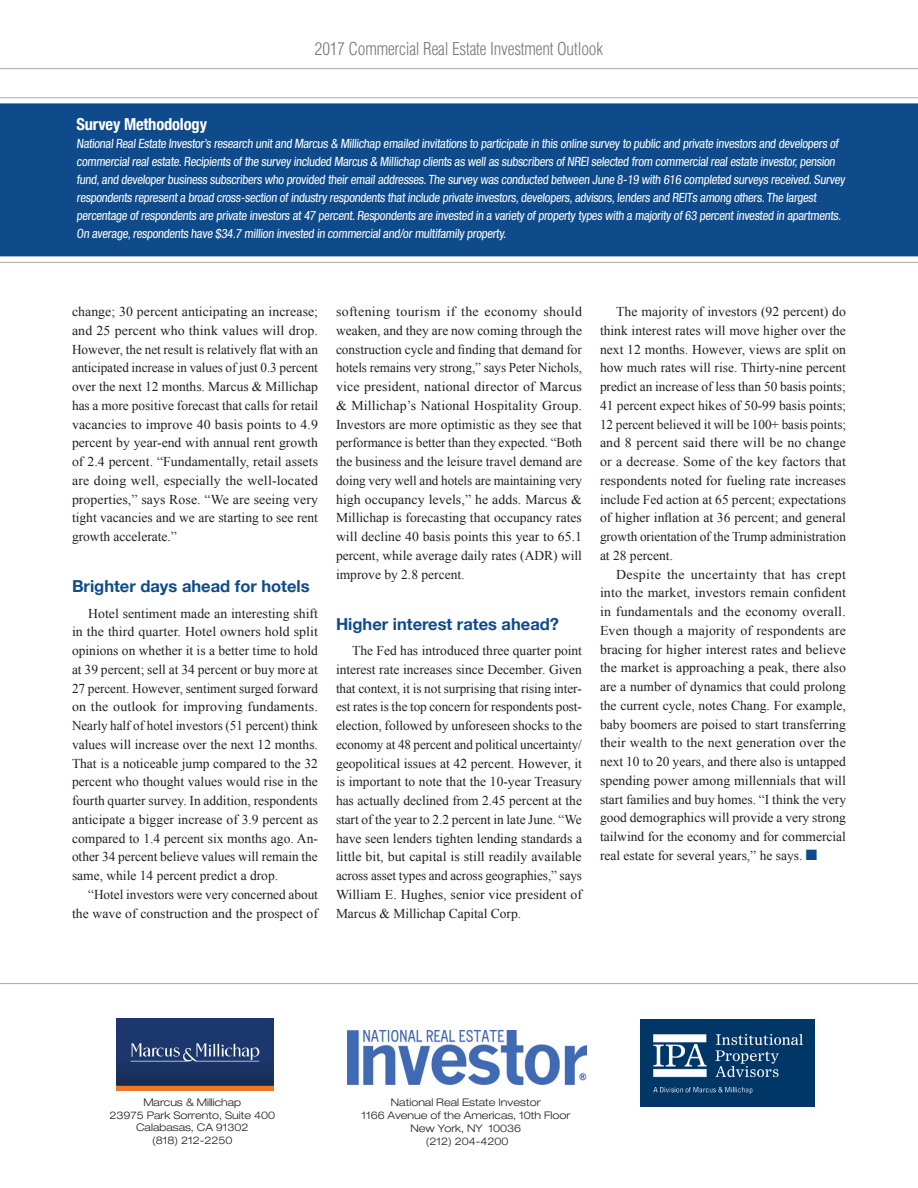
<style>
.page{position:relative;width:918px;height:1188px;background:#fff}
.page>*{position:absolute;margin:0;border:0;box-sizing:border-box;transform-origin:0 0}
.t1{font:300 condensed 17.25px "Helvetica";letter-spacing:-.01em;color:#76787b}
.section_headlines{font:700 16.5px "Helvetica Neue";color:#0f4b8b}
.t2{font:700 condensed 16.5px "Helvetica Neue";letter-spacing:-.01em;color:#fff}
.Main_Paragraphs{font:13.5px/18.8px "Times New Roman";color:#231f20;text-align:justify}
.t3{font:condensed 12.75px/18px "Helvetica Neue";color:#fff}
.bottom_names{font:300 expanded 10.5px "Helvetica Neue";color:#231f20}
.s1{color:#0f4b8b}
</style>
<div class="page">
<hr style="left:0;top:68px;width:918px;height:1px;background:#a8a9ad">
<hr style="left:0;top:983px;width:918px;height:1px;background:#a8a9ad">
<img style="left:348px;top:1031px;width:238px;height:54px">
<img style="left:641px;top:1020px;width:173px;height:86px">
<img style="left:117px;top:1019px;width:157px;height:71px">
<div style="left:0;top:103px;width:918px;height:153px;background:#0f4b8b"></div>
<hr style="left:0;top:262px;width:918px;height:1px;background:#a8a9ad">
<hr style="left:0;top:97px;width:918px;height:1px;background:#a8a9ad">
<p class="t1" style="left:315px;top:38px;width:290px">2017 Commercial Real Estate Investment Outlook</p>
<p class="t2" style="left:76px;top:110px;width:132px">Survey Methodology</p>
<p class="t3" style="left:76px;top:134px;width:772px">National Real Estate Investor’s research unit and Marcus &amp; Millichap emailed invitations to participate in this online survey to public and private investors and developers of commercial real estate.Recipients of the survey included Marcus &amp; Millichap clients as well as subscribers of NREI selected from commercial real estate investor,pension fund,and developer business subscribers who provided their email addresses.The survey was conducted between June 8-19 with 616 completed surveys received.Survey respondents represent a broad cross-section of industry respondents that include private investors,developers,advisors,lenders and REITs among others.The largest percentage of respondents are private investors at 47 percent.Respondents are invested in a variety of property types with a majority of 63 percent invested in apartments.<br>On average,respondents have $34.7 million invested in commercial and/or multifamily property.</p>
<p class="Main_Paragraphs" style="left:72px;top:302px;width:248px">change; 30 percent anticipating an increase; and 25 percent who think values will drop.<br>However, the net result is relatively flat with an anticipated increase in values of just 0.3 percent over the next 12 months. Marcus &amp; Millichap has a more positive forecast that calls for retail vacancies to improve 40 basis points to 4.9 percent by year-end with annual rent growth of 2.4 percent. “Fundamentally, retail assets are doing well, especially the well-located properties,” says Rose. “We are seeing very tight vacancies and we are starting to see rent growth accelerate.”</p>
<p class="section_headlines" style="left:72px;top:573px;width:239px">Brighter days ahead for hotels</p>
<p class="Main_Paragraphs" style="left:72px;top:603px;width:248px;text-indent:16px">Hotel sentiment made an interesting shift in the third quarter. Hotel owners hold split opinions on whether it is a better time to hold at 39 percent; sell at 34 percent or buy more at 27 percent. However, sentiment surged forward on the outlook for improving fundaments.<br>Nearly half of hotel investors (51 percent) think values will increase over the next 12 months.<br>That is a noticeable jump compared to the 32 percent who thought values would rise in the fourth quarter survey. In addition, respondents anticipate a bigger increase of 3.9 percent as compared to 1.4 percent six months ago. An&shy;other 34 percent believe values will remain the same, while 14 percent predict a drop.</p>
<p class="Main_Paragraphs" style="left:72px;top:885px;width:248px;text-align:right">“Hotel investors were very concerned about the wave of construction and the prospect of</p>
<p class="Main_Paragraphs" style="left:336px;top:302px;width:248px">softening tourism if the economy should weaken, and they are now coming through the construction cycle and finding that demand for hotels remains very strong,” says Peter Nichols, vice president, national director of Marcus &amp; Millichap’s National Hospitality Group.<br>Investors are more optimistic as they see that performance is better than they expected. “Both the business and the leisure travel demand are doing very well and hotels are maintaining very high occupancy levels,” he adds. Marcus &amp; Millichap is forecasting that occupancy rates will decline 40 basis points this year to 65.1 percent, while average daily rates (ADR) will improve by 2.8 percent.</p>
<p class="section_headlines" style="left:336px;top:611px;width:225px">Higher interest rates ahead?</p>
<p class="Main_Paragraphs" style="left:336px;top:641px;width:248px;text-indent:16px">The Fed has introduced three quarter point interest rate increases since December. Given that context, it is not surprising that rising inter&shy;est rates is the top concern for respondents post&shy;election, followed by unforeseen shocks to the economy at 48 percent and political uncertainty/ geopolitical issues at 42 percent. However, it is important to note that the 10-year Treasury has actually declined from 2.45 percent at the start of the year to 2.2 percent in late June. “We have seen lenders tighten lending standards a little bit, but capital is still readily available across asset types and across geographies,” says William E. Hughes, senior vice president of Marcus &amp; Millichap Capital Corp.</p>
<p class="Main_Paragraphs" style="left:600px;top:302px;width:248px;text-indent:16px">The majority of investors (92 percent) do think interest rates will move higher over the next 12 months. However, views are split on how much rates will rise. Thirty-nine percent predict an increase of less than 50 basis points; 41 percent expect hikes of 50-99 basis points; 12 percent believed it will be 100+ basis points; and 8 percent said there will be no change or a decrease. Some of the key factors that respondents noted for fueling rate increases include Fed action at 65 percent; expectations of higher inflation at 36 percent; and general growth orientation of the Trump administration at 28 percent.</p>
<p class="Main_Paragraphs" style="left:600px;top:564px;width:248px;text-indent:16px">Despite the uncertainty that has crept into the market, investors remain confident in fundamentals and the economy overall.<br>Even though a majority of respondents are bracing for higher interest rates and believe the market is approaching a peak, there also are a number of dynamics that could prolong the current cycle, notes Chang. For example, baby boomers are poised to start transferring their wealth to the next generation over the next 10 to 20 years, and there also is untapped spending power among millennials that will start families and buy homes. “I think the very good demographics will provide a very strong tailwind for the economy and for commercial real estate for several years,” he says. <span class="s1">■</span></p>
<p class="bottom_names" style="left:143px;top:1096px;width:99px">Marcus &amp; Millichap</p>
<p class="bottom_names" style="left:110px;top:1109px;width:167px">23975 Park Sorrento, Suite 400</p>
<p class="bottom_names" style="left:136px;top:1121px;width:114px">Calabasas, CA 91302</p>
<p class="bottom_names" style="left:152px;top:1134px;width:82px">(818) 212-2250</p>
<p class="bottom_names" style="left:391px;top:1096px;width:151px">National Real Estate Investor</p>
<p class="bottom_names" style="left:361px;top:1109px;width:210px">1166 Avenue of the Americas, 10th Floor</p>
<p class="bottom_names" style="left:410px;top:1122px;width:112px">New York, NY 10036</p>
<p class="bottom_names" style="left:426px;top:1135px;width:84px">(212) 204-4200</p>
</div>
